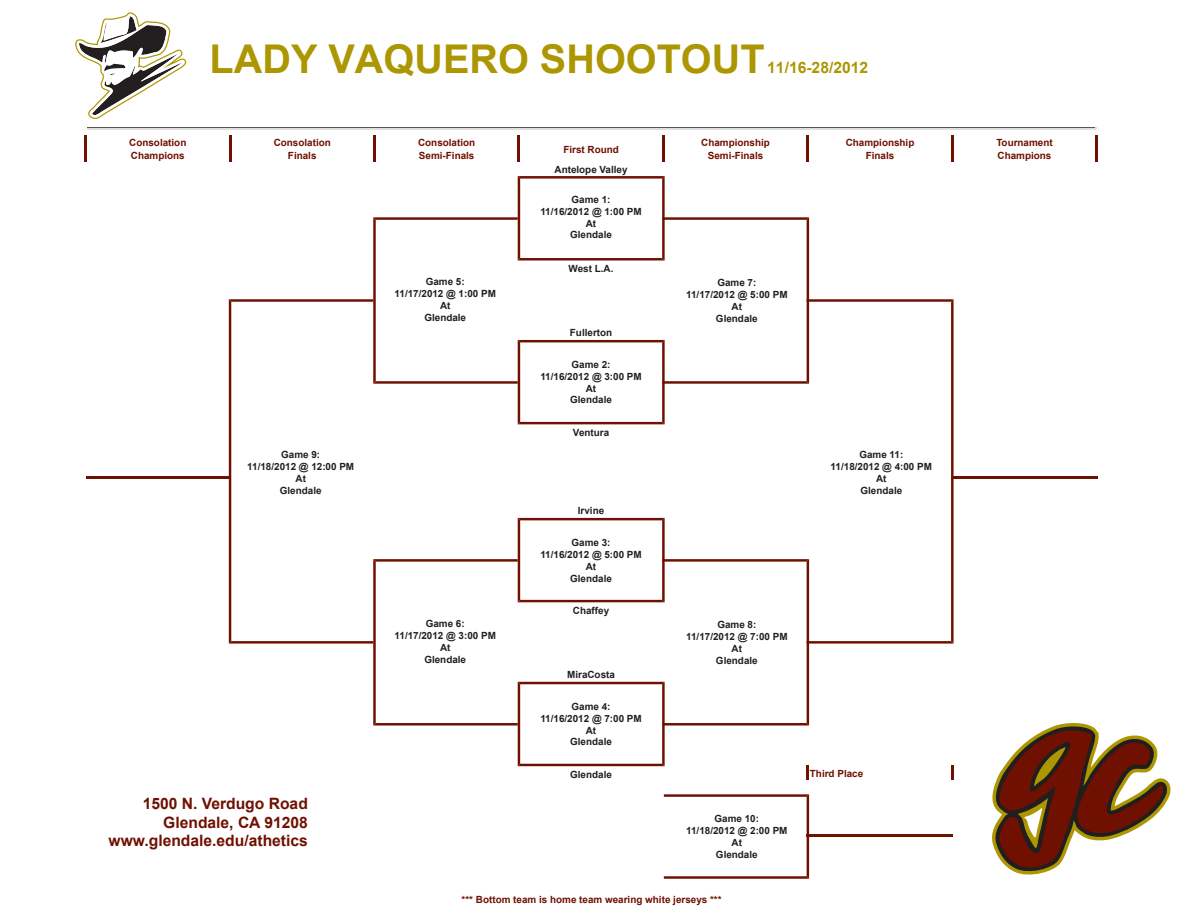
<style>
.page{position:relative;width:1188px;height:918px;background:#fff}
.page>*{position:absolute;margin:0;border:0;box-sizing:border-box;transform-origin:0 0}
.t1{font:700 39.6px "Arial";color:#ac9601}
.t2{font:700 15.6px/18.8px "Arial";color:#6f1000;text-align:right}
.t3{font:700 15.6px "Arial";color:#ac9601}
.t4{font:700 9.9px/11.9px "Arial";color:#231f20;text-align:center}
.t5{font:700 9.9px/12.5px "Arial";color:#6f1000}
</style>
<div class="page">
<hr style="left:84px;top:136px;width:3px;height:26px;background:#6f1000">
<hr style="left:229px;top:136px;width:2px;height:26px;background:#6f1000">
<hr style="left:373px;top:136px;width:3px;height:26px;background:#6f1000">
<hr style="left:518px;top:136px;width:2px;height:26px;background:#6f1000">
<hr style="left:662px;top:136px;width:3px;height:26px;background:#6f1000">
<hr style="left:807px;top:136px;width:2px;height:26px;background:#6f1000">
<hr style="left:951px;top:136px;width:3px;height:26px;background:#6f1000">
<hr style="left:1096px;top:136px;width:2px;height:26px;background:#6f1000">
<hr style="left:86px;top:476px;width:143px;height:2px;background:#6f1000">
<hr style="left:951px;top:476px;width:146px;height:2px;background:#6f1000">
<svg style="left:229px;top:176px;width:725px;height:604px"></svg>
<hr style="left:807px;top:834px;width:146px;height:3px;background:#6f1000">
<svg style="left:664px;top:794px;width:145px;height:85px"></svg>
<hr style="left:87px;top:128px;width:1009px;height:1px;background:#595958">
<hr style="left:87px;top:129px;width:1009px;height:1px;background:#e0e0e0">
<svg style="left:75px;top:12px;width:112px;height:107px"></svg>
<svg style="left:992px;top:723px;width:176px;height:152px"></svg>
<h1 class="t1" style="left:210px;top:33px;width:557px">LADY VAQUERO SHOOTOUT</h1>
<h2 class="t3" style="left:767px;top:58px;width:102px">11/16-28/2012</h2>
<p class="t5" style="left:129px;top:137px;width:59px">Consolation<br>Champions</p>
<p class="t5" style="left:274px;top:137px;width:59px;text-align:center">Consolation<br>Finals</p>
<p class="t5" style="left:418px;top:137px;width:59px">Consolation<br>Semi-Finals</p>
<p class="t5" style="left:563px;top:143px;width:57px">First Round</p>
<p class="t5" style="left:701px;top:137px;width:70px;text-align:center">Championship<br>Semi-Finals</p>
<p class="t5" style="left:846px;top:137px;width:70px;text-align:center">Championship<br>Finals</p>
<p class="t5" style="left:996px;top:137px;width:58px">Tournament<br>Champions</p>
<p class="t4" style="left:555px;top:164px;width:75px">Antelope Valley</p>
<p class="t4" style="left:540px;top:194px;width:103px">Game 1:<br>11/16/2012 @ 1:00 PM<br>At<br>Glendale</p>
<p class="t4" style="left:395px;top:276px;width:103px">Game 5:<br>11/17/2012 @ 1:00 PM<br>At<br>Glendale</p>
<p class="t4" style="left:569px;top:263px;width:46px">West L.A.</p>
<p class="t4" style="left:570px;top:327px;width:44px">Fullerton</p>
<p class="t4" style="left:540px;top:359px;width:103px">Game 2:<br>11/16/2012 @ 3:00 PM<br>At<br>Glendale</p>
<p class="t4" style="left:573px;top:427px;width:38px">Ventura</p>
<p class="t4" style="left:686px;top:277px;width:103px">Game 7:<br>11/17/2012 @ 5:00 PM<br>At<br>Glendale</p>
<p class="t4" style="left:247px;top:449px;width:108px">Game 9:<br>11/18/2012 @ 12:00 PM<br>At<br>Glendale</p>
<p class="t4" style="left:831px;top:449px;width:103px">Game 11:<br>11/18/2012 @ 4:00 PM<br>At<br>Glendale</p>
<p class="t4" style="left:578px;top:505px;width:28px">Irvine</p>
<p class="t4" style="left:540px;top:537px;width:103px">Game 3:<br>11/16/2012 @ 5:00 PM<br>At<br>Glendale</p>
<h2 class="t2" style="left:109px;top:794px;width:201px">1500 N. Verdugo Road<br>Glendale, CA 91208 www.glendale.edu/athetics</h2>
<p class="t4" style="left:395px;top:618px;width:103px">Game 6:<br>11/17/2012 @ 3:00 PM<br>At<br>Glendale</p>
<p class="t4" style="left:573px;top:605px;width:38px">Chaffey</p>
<p class="t4" style="left:567px;top:669px;width:49px">MiraCosta</p>
<p class="t4" style="left:540px;top:701px;width:103px">Game 4:<br>11/16/2012 @ 7:00 PM<br>At<br>Glendale</p>
<p class="t4" style="left:570px;top:769px;width:43px">Glendale</p>
<p class="t4" style="left:686px;top:619px;width:103px">Game 8:<br>11/17/2012 @ 7:00 PM<br>At<br>Glendale</p>
<p class="t4" style="left:686px;top:813px;width:103px">Game 10:<br>11/18/2012 @ 2:00 PM<br>At<br>Glendale</p>
<p class="t5" style="left:462px;top:894px;width:262px">*** Bottom team is home team wearing white jerseys ***</p>
<p class="t5" style="left:810px;top:767px;width:55px">Third Place</p>
</div>
